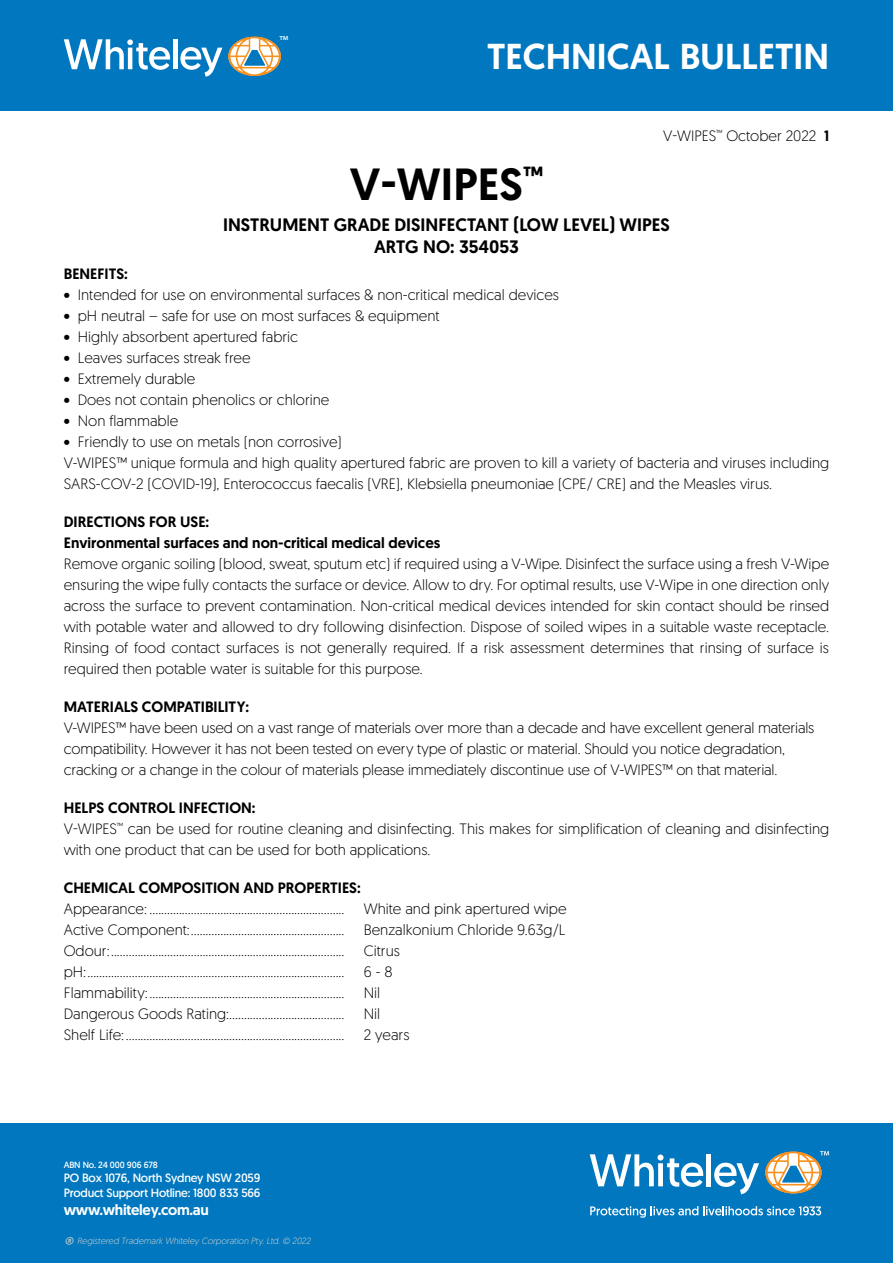
<style>
.page{position:relative;width:893px;height:1263px;background:#fff}
.page>*{position:absolute;margin:0;border:0;box-sizing:border-box;transform-origin:0 0}
.t1{font:500 45px "Geomanist";color:#000}
.t2{font:500 36px "Geomanist";color:#fff}
.t3{font:500 18px/22.5px "Geomanist";color:#000;text-align:center}
.t4{font:300 15px/21px "Geomanist";color:#000}
.t5{font:500 15px/21px "Geomanist";color:#000}
.t6{font:500 15px "Geomanist";letter-spacing:-.02em;color:#fff}
.t7{font:14.85px "Myriad Pro";color:#fff}
.t8{font:12px/15.3px "Geomanist";letter-spacing:-.02em;color:#fff}
.t9{font:italic 300 9px "Geomanist";color:#d1d3d4}
.t10{font:9px "Geomanist";letter-spacing:-.02em;color:#fff}
.s1{font-weight:500}
.s2{font-size:18.75px}
</style>
<div class="page">
<div style="left:0;top:0;width:893px;height:111px;background:#0077be"></div>
<svg style="left:64px;top:39px;width:106px;height:31px"></svg>
<hr style="left:173px;top:39px;width:4px;height:30px;background:#fff">
<svg style="left:180px;top:47px;width:42px;height:29px"></svg>
<svg style="left:228px;top:37px;width:53px;height:39px"></svg>
<div style="left:0;top:1123px;width:893px;height:140px;background:#0077be"></div>
<svg style="left:590px;top:1154px;width:113px;height:33px"></svg>
<div style="left:706px;top:1154px;width:5px;height:32px;background:#fff"></div>
<svg style="left:714px;top:1163px;width:45px;height:31px"></svg>
<svg style="left:765px;top:1151px;width:64px;height:42px"></svg>
<svg style="left:590px;top:1206px;width:231px;height:12px"></svg>
<p class="t7" style="left:279px;top:32px;width:11px">™</p>
<h2 class="t2" style="left:487px;top:32px;width:344px">TECHNICAL BULLETIN</h2>
<p class="t4" style="left:663px;top:125px;width:168px">V-WIPES<sup>™</sup> October 2022 <span class="s1">1</span></p>
<h1 class="t1" style="left:350px;top:154px;width:195px">V-WIPES<sup>™</sup></h1>
<p class="t3" style="left:223px;top:213px;width:448px">INSTRUMENT GRADE DISINFECTANT (LOW LEVEL) WIPES<br>ARTG NO: 354053</p>
<p class="t5" style="left:64px;top:263px;width:66px">BENEFITS:</p>
<p class="t4" style="left:64px;top:284px;width:497px">• Intended for use on environmental surfaces &amp; non-critical medical devices</p>
<p class="t4" style="left:64px;top:305px;width:377px">• pH neutral – safe for use on most surfaces &amp; equipment</p>
<p class="t4" style="left:64px;top:326px;width:236px">• Highly absorbent apertured fabric</p>
<p class="t4" style="left:64px;top:347px;width:188px">• Leaves surfaces streak free</p>
<p class="t4" style="left:64px;top:368px;width:133px">• Extremely durable</p>
<p class="t4" style="left:64px;top:389px;width:267px">• Does not contain phenolics or chlorine</p>
<p class="t4" style="left:64px;top:410px;width:116px">• Non flammable</p>
<p class="t4" style="left:64px;top:431px;width:767px">• Friendly to use on metals (non corrosive)<br>V-WIPES™ unique formula and high quality apertured fabric are proven to kill a variety of bacteria and viruses including<br>SARS-COV-2 (COVID-19), Enterococcus faecalis (VRE), Klebsiella pneumoniae (CPE/ CRE) and the Measles virus.</p>
<p class="t5" style="left:64px;top:511px;width:378px">DIRECTIONS FOR USE:<br>Environmental surfaces and non-critical medical devices</p>
<p class="t4" style="left:64px;top:553px;width:767px;text-align:justify">Remove organic soiling (blood, sweat, sputum etc) if required using a V-Wipe. Disinfect the surface using a fresh V-Wipe ensuring the wipe fully contacts the surface or device. Allow to dry. For optimal results, use V-Wipe in one direction only across the surface to prevent contamination. Non-critical medical devices intended for skin contact should be rinsed with potable water and allowed to dry following disinfection. Dispose of soiled wipes in a suitable waste receptacle.<br>Rinsing of food contact surfaces is not generally required. If a risk assessment determines that rinsing of surface is required then potable water is suitable for this purpose.</p>
<p class="t5" style="left:64px;top:696px;width:187px">MATERIALS COMPATIBILITY:</p>
<p class="t4" style="left:64px;top:717px;width:752px">V-WIPES™ have been used on a vast range of materials over more than a decade and have excellent general materials compatibility. However it has not been tested on every type of plastic or material. Should you notice degradation, cracking or a change in the colour of materials please immediately discontinue use of V-WIPES™ on that material.</p>
<p class="t4" style="left:64px;top:797px;width:767px"><span class="s1">HELPS CONTROL INFECTION:<br></span>V-WIPES<sup>™</sup> can be used for routine cleaning and disinfecting. This makes for simplification of cleaning and disinfecting with one product that can be used for both applications.</p>
<p class="t5" style="left:64px;top:877px;width:298px">CHEMICAL COMPOSITION AND PROPERTIES:</p>
<p class="t4" style="left:64px;top:898px;width:282px">Appearance: ..................................................................</p>
<p class="t4" style="left:364px;top:898px;width:204px">White and pink apertured wipe</p>
<p class="t4" style="left:64px;top:919px;width:282px">Active Component:....................................................</p>
<p class="t4" style="left:364px;top:919px;width:203px">Benzalkonium Chloride 9.63g/L</p>
<p class="t4" style="left:64px;top:940px;width:282px">Odour:...............................................................................</p>
<p class="t4" style="left:364px;top:940px;width:38px">Citrus</p>
<p class="t4" style="left:64px;top:961px;width:282px">pH:.......................................................................................</p>
<p class="t4" style="left:364px;top:961px;width:30px">6 - 8</p>
<p class="t4" style="left:64px;top:982px;width:282px">Flammability: ..................................................................</p>
<p class="t4" style="left:364px;top:982px;width:18px">Nil</p>
<p class="t4" style="left:64px;top:1003px;width:282px">Dangerous Goods Rating:.......................................</p>
<p class="t4" style="left:364px;top:1003px;width:18px">Nil</p>
<p class="t4" style="left:64px;top:1024px;width:282px">Shelf Life:..........................................................................</p>
<p class="t4" style="left:364px;top:1024px;width:47px">2 years</p>
<p class="t10" style="left:64px;top:1159px;width:96px">ABN No. 24 000 906 678</p>
<p class="t8" style="left:64px;top:1170px;width:198px">PO Box 1076, North Sydney NSW 2059<br>Product Support Hotline: 1800 833 566</p>
<p class="t6" style="left:64px;top:1200px;width:147px">www.whiteley.com.au</p>
<p class="t9" style="left:64px;top:1235px;width:248px"><span class="s2">®</span> Registered Trademark Whiteley Corporation Pty. Ltd. © 2022</p>
</div>
